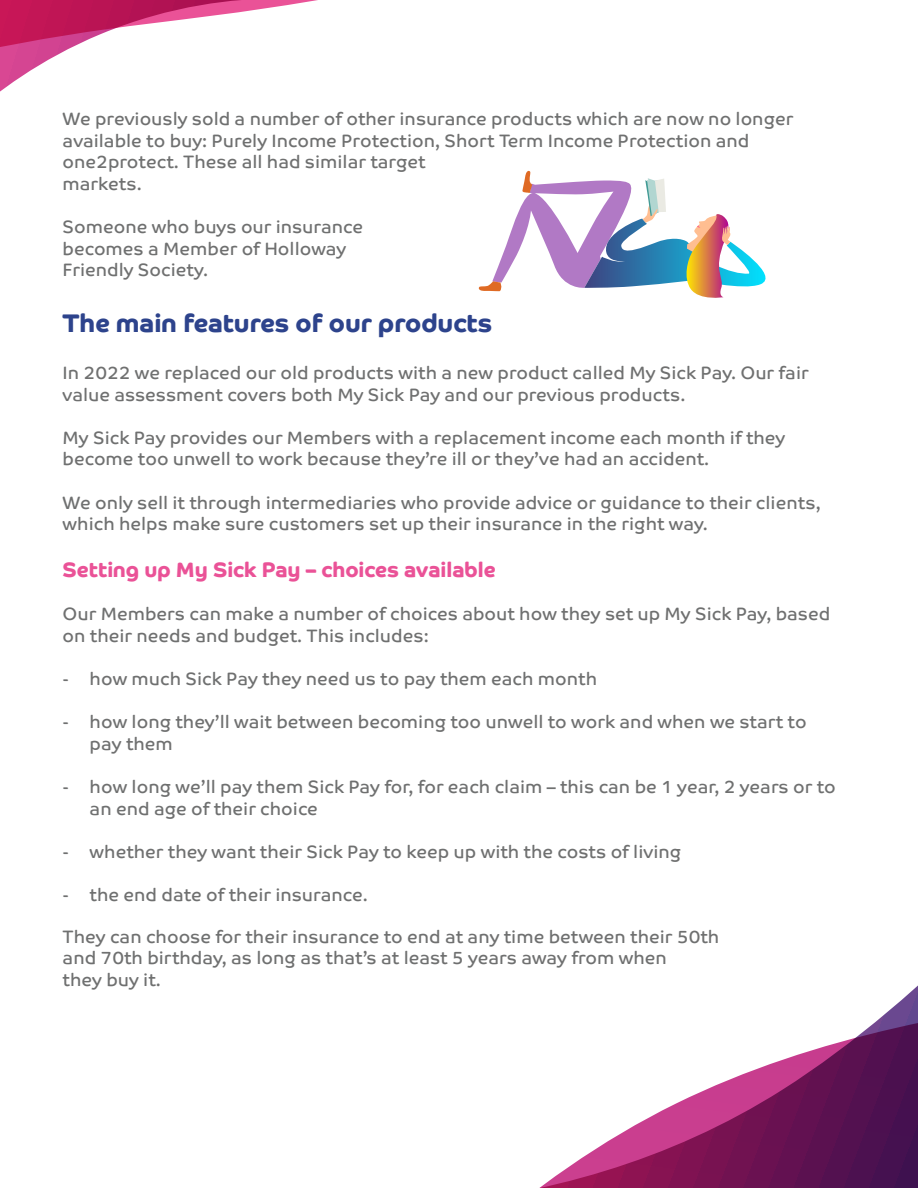
<style>
.page{position:relative;width:918px;height:1188px;background:#fff}
.page>*{position:absolute;margin:0;border:0;box-sizing:border-box;transform-origin:0 0}
.t1{font:700 25.5px "Co Headline";color:#2d438c}
.t2{font:700 21px "Co Headline";color:#ea5297}
.t3{font:18px/21.6px "Co Text";color:#6f7070}
</style>
<div class="page">
<svg style="left:0;top:0;width:318px;height:92px"></svg>
<svg style="left:539px;top:985px;width:379px;height:203px"></svg>
<svg style="left:478px;top:170px;width:288px;height:128px"></svg>
<p class="t3" style="left:63px;top:108px;width:732px">We previously sold a number of other insurance products which are now no longer available to buy: Purely Income Protection, Short Term Income Protection and one2protect. These all had similar target<br>markets.</p>
<p class="t3" style="left:63px;top:216px;width:302px">Someone who buys our insurance becomes a Member of Holloway<br>Friendly Society.</p>
<h1 class="t1" style="left:63px;top:309px;width:431px">The main features of our products</h1>
<p class="t3" style="left:63px;top:362px;width:748px">In 2022 we replaced our old products with a new product called My Sick Pay. Our fair value assessment covers both My Sick Pay and our previous products.</p>
<p class="t3" style="left:63px;top:427px;width:724px">My Sick Pay provides our Members with a replacement income each month if they become too unwell to work because they’re ill or they’ve had an accident.</p>
<p class="t3" style="left:63px;top:492px;width:760px">We only sell it through intermediaries who provide advice or guidance to their clients, which helps make sure customers set up their insurance in the right way.</p>
<p class="t2" style="left:63px;top:558px;width:434px">Setting up My Sick Pay – choices available</p>
<p class="t3" style="left:63px;top:603px;width:769px">Our Members can make a number of choices about how they set up My Sick Pay, based on their needs and budget. This includes:</p>
<p class="t3" style="left:63px;top:668px;width:536px">- how much Sick Pay they need us to pay them each month</p>
<p class="t3" style="left:90px;top:711px;width:719px;text-indent:-27px">- how long they’ll wait between becoming too unwell to work and when we start to pay them</p>
<p class="t3" style="left:90px;top:776px;width:748px;text-indent:-27px">- how long we’ll pay them Sick Pay for, for each claim – this can be 1 year, 2 years or to an end age of their choice</p>
<p class="t3" style="left:63px;top:841px;width:620px">- whether they want their Sick Pay to keep up with the costs of living</p>
<p class="t3" style="left:63px;top:884px;width:307px">- the end date of their insurance.</p>
<p class="t3" style="left:63px;top:926px;width:658px">They can choose for their insurance to end at any time between their 50th and 70th birthday, as long as that’s at least 5 years away from when<br>they buy it.</p>
</div>
